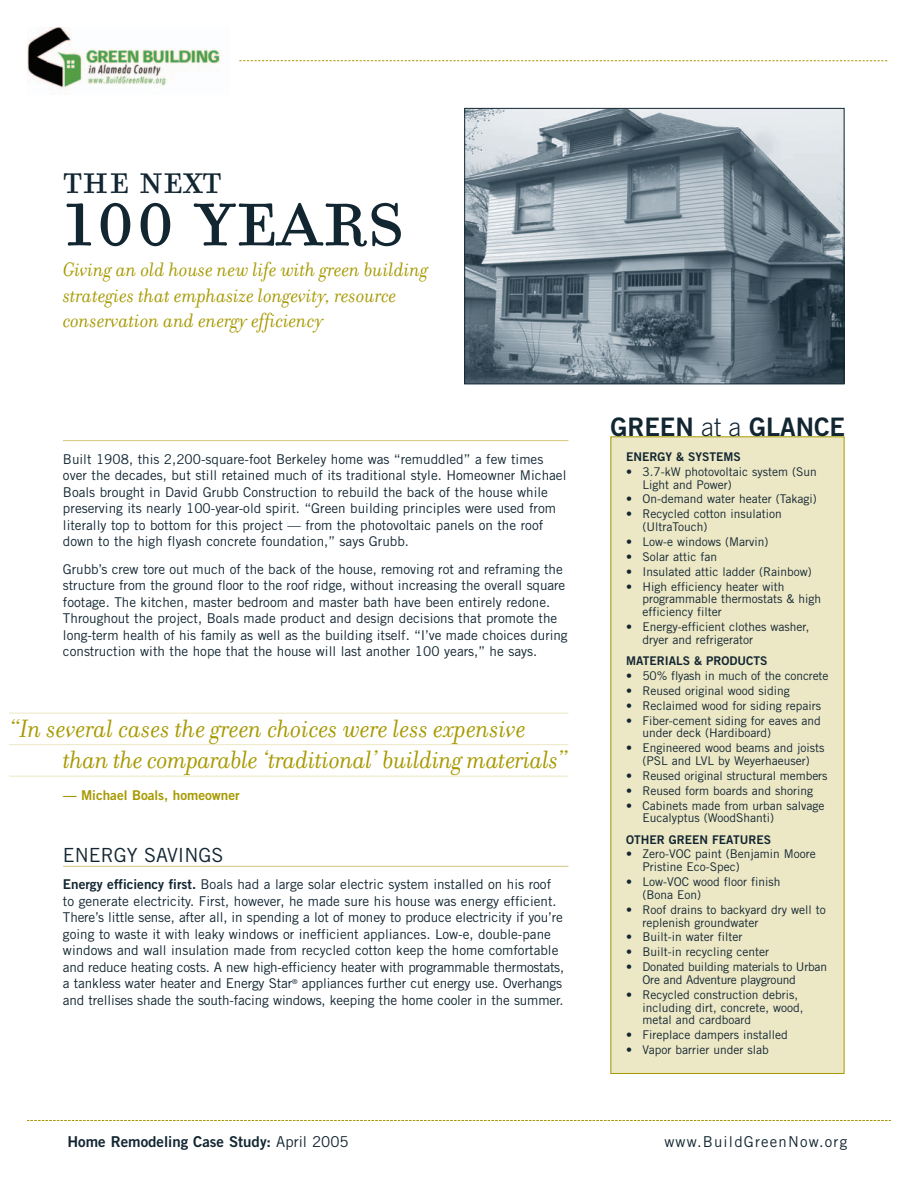
<style>
.page{position:relative;width:918px;height:1188px;background:#fff}
.page>*{position:absolute;margin:0;border:0;box-sizing:border-box;transform-origin:0 0}
.t1{font:102px "Filosofia All Small Caps";letter-spacing:-.01em;color:#122632}
.t2{font:48px "Filosofia All Small Caps";letter-spacing:-.01em;color:#122632}
.t3{font:italic 27px/31.5px "Filosofia";letter-spacing:-.005em;color:#a79901}
.t4{font:25.5px "Trade Gothic Bold Two";letter-spacing:-.005em;color:#122632}
.t5{font:italic 21px/25.5px "Filosofia";color:#a79901}
.t6{font:19.5px "Trade Gothic";color:#122632}
.t7{font:15px "Trade Gothic Bold Two";color:#122632}
.t8{font:15px "Trade Gothic";letter-spacing:.08em;color:#122632}
.t9{font:13.5px/16.5px "Trade Gothic";color:#122632}
.t10{font:13.5px "Trade Gothic Bold Two";color:#a79901}
.t11{font:12px/12.8px "Trade Gothic";color:#122632}
.t12{font:12px/12.8px "Trade Gothic";letter-spacing:-.02em;color:#122632}
.t13{font:12px "Trade Gothic Bold Two";color:#122632}
.s1{font-family:"Trade Gothic Bold Two"}
.s2{font-family:"Trade Gothic";font-weight:300}
.s3{font-family:"Trade Gothic"}
</style>
<div class="page">
<svg style="left:239px;top:60px;width:648px;height:1px"></svg>
<img style="left:27px;top:27px;width:193px;height:61px">
<svg style="left:27px;top:1120px;width:864px;height:1px"></svg>
<div style="left:611px;top:437px;width:233px;height:636px;background:#ece7c5"></div>
<hr style="left:63px;top:440px;width:505px;height:1px;background:#d3c87e">
<hr style="left:63px;top:866px;width:505px;height:1px;background:#d3c87e">
<hr style="left:9px;top:713px;width:560px;height:1px;background:#ece7c5">
<hr style="left:9px;top:744px;width:560px;height:1px;background:#ece7c5">
<hr style="left:9px;top:776px;width:560px;height:1px;background:#ece7c5">
<img style="left:466px;top:110px;width:377px;height:272px">
<div style="left:464px;top:108px;width:381px;height:276px;border:1px solid #122632"></div>
<h2 class="t2" style="left:63px;top:148px;width:160px">The next</h2>
<h1 class="t1" style="left:63px;top:151px;width:343px">100 years</h1>
<h3 class="t5" style="left:63px;top:256px;width:367px">Giving an old house new life with green building strategies that emphasize longevity, resource conservation and energy efficiency</h3>
<p class="t9" style="left:63px;top:452px;width:505px">Built 1908, this 2,200-square-foot Berkeley home was “remuddled” a few times over the decades, but still retained much of its traditional style. Homeowner Michael Boals brought in David Grubb Construction to rebuild the back of the house while preserving its nearly 100-year-old spirit. “Green building principles were used from literally top to bottom for this project — from the photovoltaic panels on the roof down to the high flyash concrete foundation,” says Grubb.</p>
<p class="t9" style="left:63px;top:562px;width:506px">Grubb’s crew tore out much of the back of the house, removing rot and reframing the structure from the ground floor to the roof ridge, without increasing the overall square footage. The kitchen, master bedroom and master bath have been entirely redone.<br>Throughout the project, Boals made product and design decisions that promote the long-term health of his family as well as the building itself. “I’ve made choices during construction with the hope that the house will last another 100 years,” he says.</p>
<h3 class="t3" style="left:63px;top:712px;width:507px;text-indent:-54px">“In several cases the green choices were less expensive than the comparable ‘traditional’ building materials”</h3>
<p class="t10" style="left:63px;top:790px;width:178px">— Michael Boals, homeowner</p>
<h3 class="t6" style="left:63px;top:848px;width:162px">ENERGY SAVINGS</h3>
<p class="t9" style="left:63px;top:878px;width:503px"><span class="s1">Energy efficiency first.</span> Boals had a large solar electric system installed on his roof to generate electricity. First, however, he made sure his house was energy efficient.<br>There’s little sense, after all, in spending a lot of money to produce electricity if you’re going to waste it with leaky windows or inefficient appliances. Low-e, double-pane windows and wall insulation made from recycled cotton keep the home comfortable and reduce heating costs. A new high-efficiency heater with programmable thermostats, a tankless water heater and Energy Star<sup>®</sup> appliances further cut energy use. Overhangs and trellises shade the south-facing windows, keeping the home cooler in the summer.</p>
<h3 class="t4" style="left:610px;top:418px;width:236px">GREEN <span class="s2">at a</span> GLANCE</h3>
<p class="t13" style="left:626px;top:452px;width:116px">ENERGY &amp; SYSTEMS</p>
<p class="t11" style="left:642px;top:466px;width:176px;text-indent:-16px">• 3.7-kW photovoltaic system (Sun<br>Light and Power)</p>
<p class="t11" style="left:626px;top:494px;width:192px">• On-demand water heater (Takagi)</p>
<p class="t11" style="left:642px;top:509px;width:141px;text-indent:-16px">• Recycled cotton insulation (UltraTouch)</p>
<p class="t11" style="left:626px;top:536px;width:144px">• Low-e windows (Marvin)</p>
<p class="t11" style="left:626px;top:551px;width:92px">• Solar attic fan</p>
<p class="t11" style="left:626px;top:566px;width:187px">• Insulated attic ladder (Rainbow)</p>
<p class="t11" style="left:642px;top:581px;width:180px;text-indent:-16px">• High efficiency heater with programmable thermostats &amp; high efficiency filter</p>
<p class="t11" style="left:642px;top:622px;width:169px;text-indent:-16px">• Energy-efficient clothes washer, dryer and refrigerator</p>
<p class="t13" style="left:626px;top:656px;width:143px">MATERIALS &amp; PRODUCTS</p>
<p class="t11" style="left:626px;top:670px;width:204px">• 50% flyash in much of the concrete</p>
<p class="t11" style="left:626px;top:685px;width:165px">• Reused original wood siding</p>
<p class="t11" style="left:626px;top:700px;width:197px">• Reclaimed wood for siding repairs</p>
<p class="t11" style="left:642px;top:715px;width:180px;text-indent:-16px">• Fiber-cement siding for eaves and under deck (Hardiboard)</p>
<p class="t11" style="left:626px;top:743px;width:200px;text-align:center">• Engineered wood beams and joists (PSL and LVL by Weyerhaeuser)</p>
<p class="t11" style="left:626px;top:770px;width:203px">• Reused original structural members</p>
<p class="t11" style="left:626px;top:785px;width:189px">• Reused form boards and shoring</p>
<p class="t11" style="left:642px;top:800px;width:184px;text-indent:-16px">• Cabinets made from urban salvage<br>Eucalyptus (WoodShanti)</p>
<p class="t13" style="left:626px;top:835px;width:146px">OTHER GREEN FEATURES</p>
<p class="t11" style="left:642px;top:849px;width:175px;text-indent:-16px">• Zero-VOC paint (Benjamin Moore<br>Pristine Eco-Spec)</p>
<p class="t11" style="left:642px;top:877px;width:140px;text-indent:-16px">• Low-VOC wood floor finish (Bona Eon)</p>
<p class="t11" style="left:642px;top:904px;width:185px;text-indent:-16px">• Roof drains to backyard dry well to replenish groundwater</p>
<p class="t11" style="left:626px;top:932px;width:118px">• Built-in water filter</p>
<p class="t11" style="left:626px;top:947px;width:144px">• Built-in recycling center</p>
<p class="t12" style="left:642px;top:962px;width:186px;text-indent:-16px">• Donated building materials to Urban<br>Ore and Adventure playground</p>
<p class="t11" style="left:642px;top:989px;width:163px;text-indent:-16px">• Recycled construction debris, including dirt, concrete, wood, metal and cardboard</p>
<p class="t11" style="left:626px;top:1030px;width:163px">• Fireplace dampers installed</p>
<p class="t11" style="left:626px;top:1045px;width:144px">• Vapor barrier under slab</p>
<p class="t7" style="left:67px;top:1136px;width:283px">Home Remodeling Case Study: <span class="s3">April 2005</span></p>
<p class="t8" style="left:664px;top:1136px;width:184px">www.BuildGreenNow.org</p>
</div>
